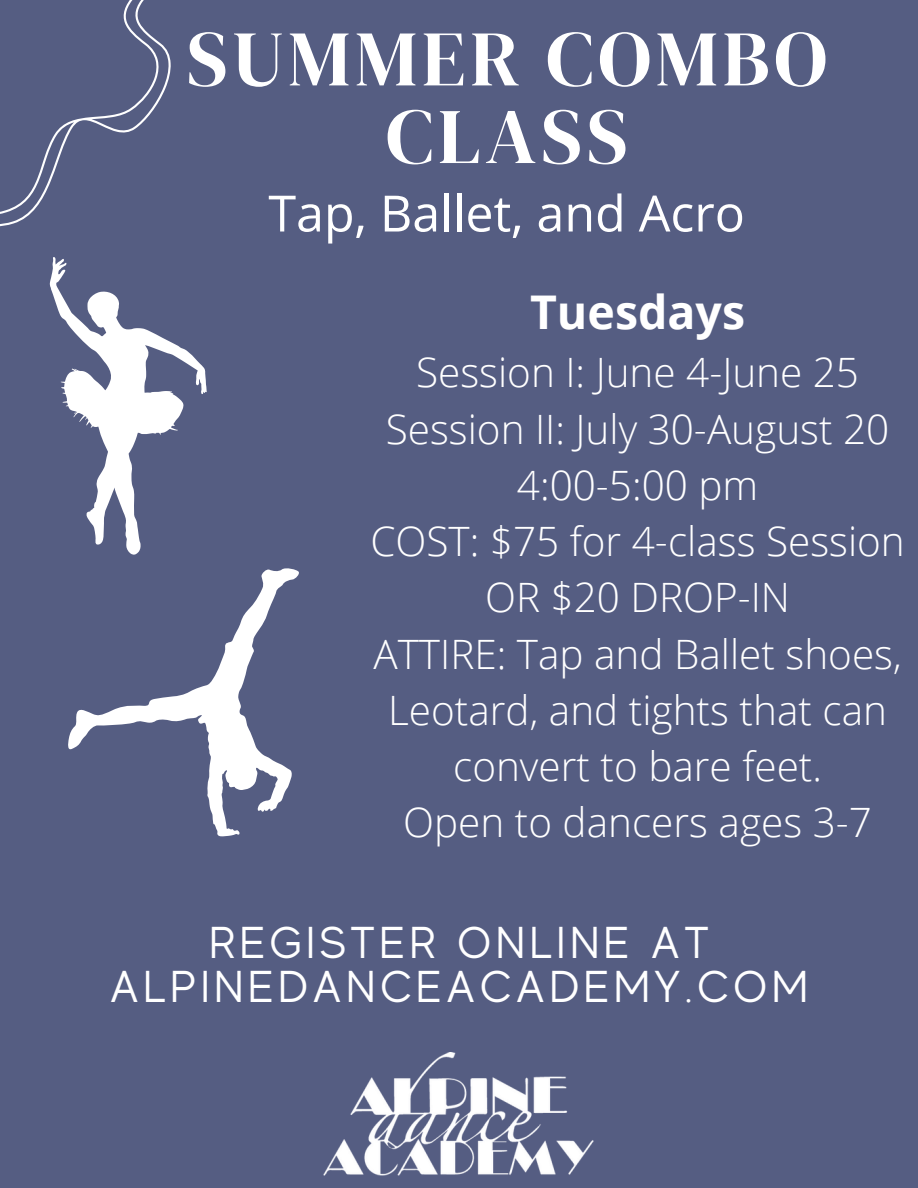
<style>
.page{position:relative;width:918px;height:1188px;background:#555d82}
.page>*{position:absolute;margin:0;border:0;box-sizing:border-box;transform-origin:0 0}
.t1{font:78.6px/77.7px "DM Serif Display";letter-spacing:.06em;color:#fff;text-align:center}
.t2{font:50.1px "Open Sans";color:#fff}
.t3{font:700 46.5px "Open Sans";color:#fff}
.t4{font:44.55px/43.8px "MADE Evolve Sans";letter-spacing:.1em;color:#fff;text-align:center}
.t5{font:300 40.5px/56.2px "Open Sans";color:#fff;text-align:center}
</style>
<div class="page">
<svg style="left:0;top:0;width:171px;height:227px"></svg>
<img style="left:324px;top:1052px;width:270px;height:123px">
<svg style="left:68px;top:568px;width:231px;height:268px"></svg>
<svg style="left:50px;top:257px;width:157px;height:298px"></svg>
<p class="t1" style="left:187px;top:19px;width:642px">SUMMER COMBO<br>CLASS</p>
<p class="t2" style="left:268px;top:178px;width:478px">Tap, Ballet, and Acro</p>
<h1 class="t3" style="left:530px;top:279px;width:217px">Tuesdays</h1>
<h2 class="t5" style="left:416px;top:343px;width:444px">Session I: June 4-June 25</h2>
<p class="t5" style="left:386px;top:400px;width:505px">Session II: July 30-August 20</p>
<p class="t5" style="left:517px;top:456px;width:243px">4:00-5:00 pm</p>
<p class="t5" style="left:370px;top:512px;width:536px">COST: $75 for 4-class Session</p>
<p class="t5" style="left:485px;top:568px;width:307px">OR $20 DROP-IN</p>
<p class="t5" style="left:373px;top:625px;width:530px">ATTIRE: Tap and Ballet shoes,<br>Leotard, and tights that can convert to bare feet.</p>
<p class="t5" style="left:403px;top:793px;width:470px">Open to dancers ages 3-7</p>
<p class="t4" style="left:110px;top:921px;width:700px">REGISTER ONLINE AT<br>ALPINEDANCEACADEMY.COM</p>
</div>
